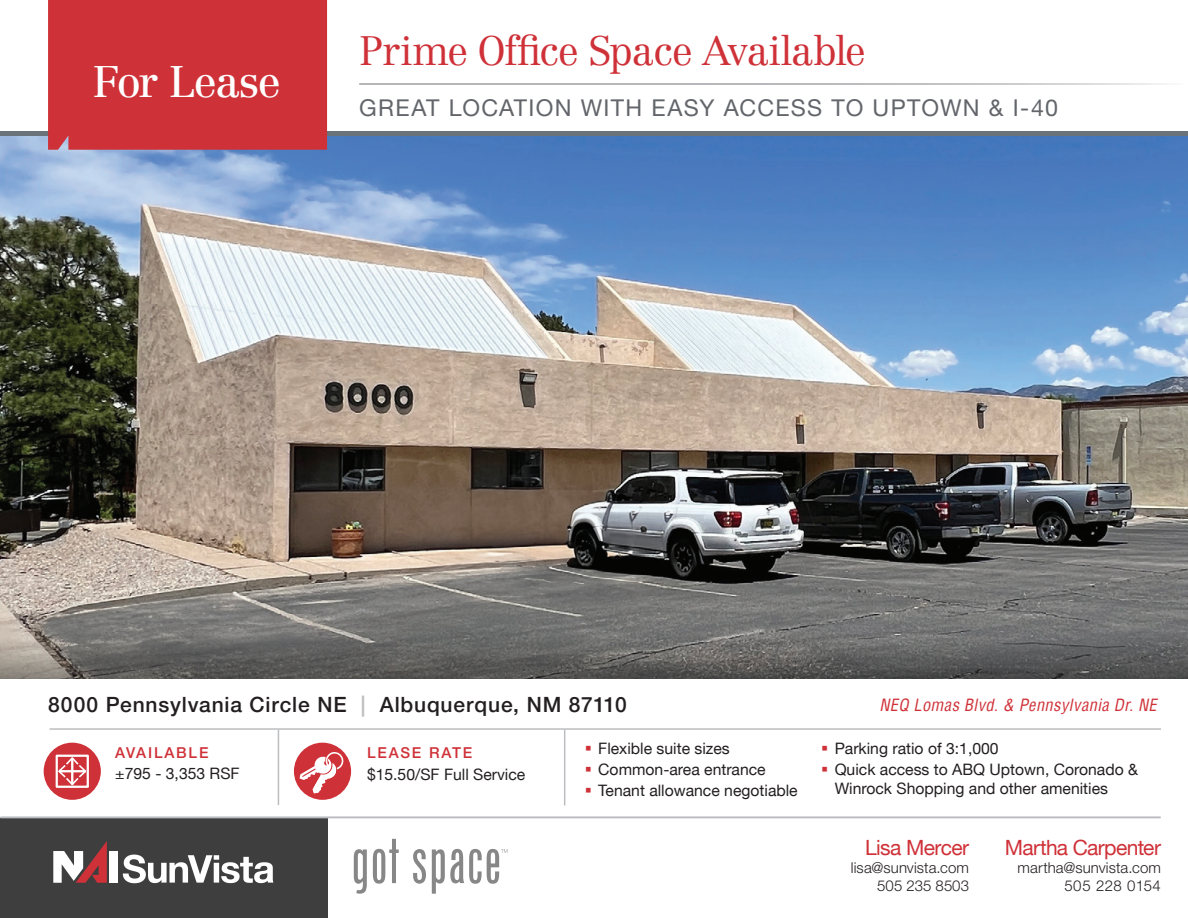
<style>
.page{position:relative;width:1188px;height:918px;background:#fff}
.page>*{position:absolute;margin:0;border:0;box-sizing:border-box;transform-origin:0 0}
.t1{font:43.5px "Centennial LT Std";letter-spacing:-.04em;color:#fff}
.t2{font:300 40.5px "Centennial LT Std";letter-spacing:-.025em;color:#cf3138}
.t3{font:23.25px "Helvetica Neue LT Std";letter-spacing:.055em;color:#62656a}
.t4{font:500 21px "Helvetica Neue LT";letter-spacing:.04em;color:#231f20}
.t5{font:21px "Helvetica Neue LT";letter-spacing:-.03em;color:#cf3138}
.t6{font:italic condensed 16.5px "Helvetica";color:#cf3138}
.t7{font:15.75px/21px "Helvetica Neue LT";color:#231f20}
.t8{font:300 15px/18px "Helvetica Neue LT Std";letter-spacing:.005em;color:#231f20;text-align:right}
.t9{font:500 15px "Helvetica Neue LT";letter-spacing:.12em;color:#cf3138}
.s1{color:#bcbdc0}
</style>
<div class="page">
<img style="left:0;top:136px;width:1188px;height:500px">
<svg style="left:0;top:636px;width:1188px;height:43px;background:#646361"></svg>
<div style="left:0;top:131px;width:1188px;height:5px;background:#697379"></div>
<div style="left:48px;top:0;width:279px;height:150px;background:#cf3138"></div>
<hr style="left:359px;top:83px;width:825px;height:2px;background:#9d9fa2">
<hr style="left:50px;top:728px;width:1111px;height:2px;background:#bcbdc0">
<hr style="left:278px;top:730px;width:1px;height:75px;background:#bcbdc0">
<hr style="left:564px;top:730px;width:1px;height:75px;background:#bcbdc0">
<div style="left:44px;top:743px;width:57px;height:57px;background:#cf3138;border-radius:50%"></div>
<svg style="left:59px;top:758px;width:27px;height:27px"></svg>
<div style="left:56px;top:755px;width:33px;height:33px;border:2px solid #fff"></div>
<div style="left:294px;top:743px;width:57px;height:57px;background:#cf3138;border-radius:50%"></div>
<svg style="left:300px;top:751px;width:43px;height:42px"></svg>
<div style="left:0;top:818px;width:327px;height:100px;background:#3e3e3f"></div>
<div style="left:110px;top:851px;width:8px;height:32px;background:#fff"></div>
<svg style="left:53px;top:841px;width:54px;height:42px"></svg>
<svg style="left:123px;top:855px;width:150px;height:28px"></svg>
<svg style="left:354px;top:839px;width:153px;height:55px"></svg>
<hr style="left:1px;top:816px;width:1159px;height:2px;background:#bcbdc0">
<h1 class="t1" style="left:93px;top:56px;width:190px">For Lease</h1>
<h2 class="t2" style="left:359px;top:27px;width:508px">Prime Office Space Available</h2>
<h3 class="t3" style="left:359px;top:94px;width:700px">GREAT LOCATION WITH EASY ACCESS TO UPTOWN &amp; I-40</h3>
<h3 class="t4" style="left:48px;top:692px;width:580px">8000 Pennsylvania Circle NE <span class="s1">|</span> Albuquerque, NM 87110</h3>
<p class="t6" style="left:879px;top:695px;width:283px">NEQ Lomas Blvd.&amp; Pennsylvania Dr.NE</p>
<p class="t7" style="left:598px;top:738px;width:201px">Flexible suite sizes<br>Common-area entrance<br>Tenant allowance negotiable</p>
<p class="t7" style="left:835px;top:738px;width:305px">Parking ratio of 3:1,000<br>Quick access to ABQ Uptown, Coronado &amp;</p>
<p class="t7" style="left:835px;top:778px;width:275px">Winrock Shopping and other amenities</p>
<p class="t9" style="left:367px;top:744px;width:107px">LEASE RATE</p>
<p class="t7" style="left:367px;top:764px;width:160px">$15.50/SF Full Service</p>
<p class="t9" style="left:115px;top:744px;width:95px">AVAILABLE</p>
<p class="t7" style="left:115px;top:762px;width:126px">±795 - 3,353 RSF</p>
<h3 class="t5" style="left:865px;top:835px;width:105px">Lisa Mercer</h3>
<p class="t8" style="left:851px;top:858px;width:120px">lisa@sunvista.com<br>505 235 8503</p>
<h3 class="t5" style="left:1005px;top:835px;width:158px">Martha Carpenter</h3>
<p class="t8" style="left:1018px;top:858px;width:145px">martha@sunvista.com<br>505 228 0154</p>
</div>
